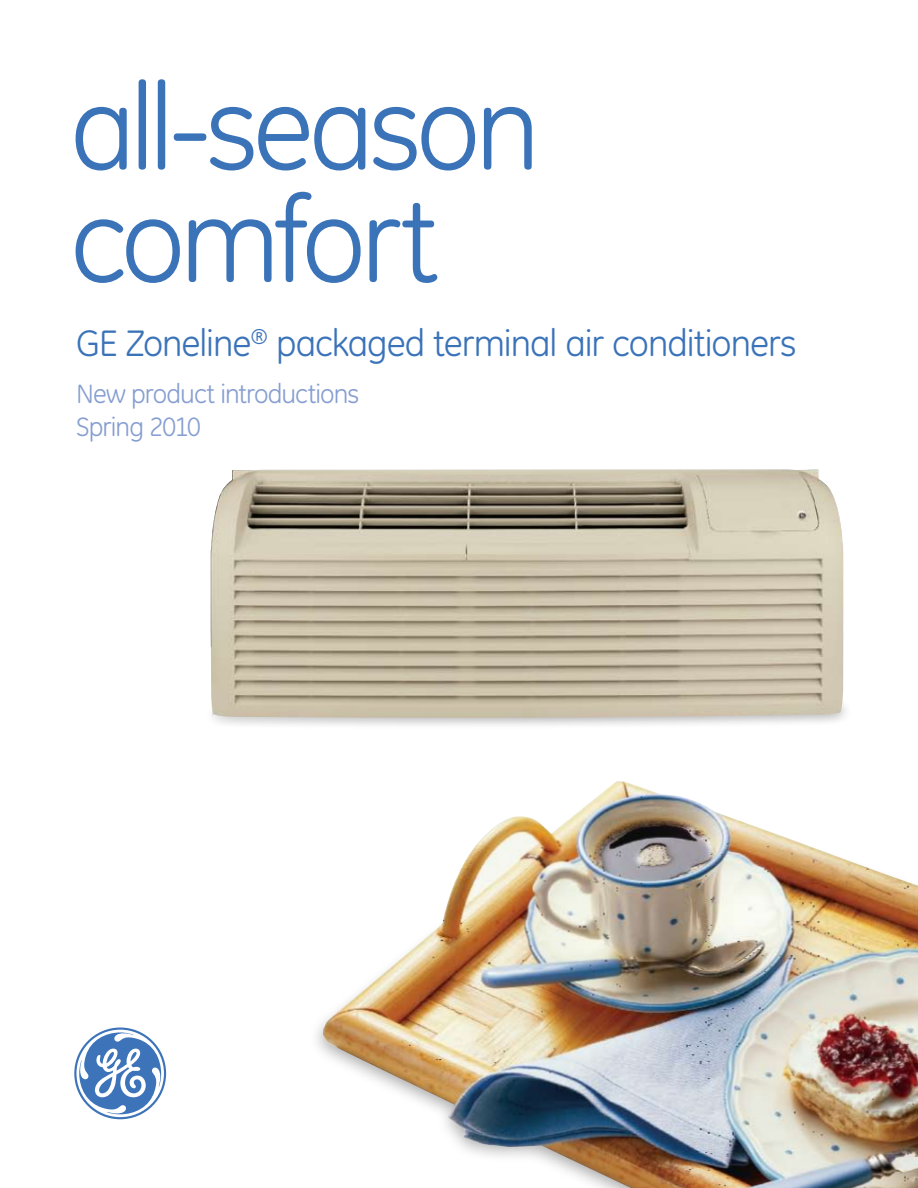
<style>
.page{position:relative;width:918px;height:1188px;background:#fff}
.page>*{position:absolute;margin:0;border:0;box-sizing:border-box;transform-origin:0 0}
.t1{font:120px/112.5px "GE Inspira";letter-spacing:-.045em;color:#3b73b9}
.t2{font:37.5px "GE Inspira";letter-spacing:-.03em;color:#3b73b9}
.t3{font:27px/33px "GE Inspira";letter-spacing:-.035em;color:#869ed1}
</style>
<div class="page">
<img style="left:323px;top:781px;width:595px;height:407px">
<svg style="left:74px;top:1028px;width:92px;height:91px"></svg>
<div style="left:205px;top:697px;width:648px;height:32px;background:#000;opacity:.4"></div>
<svg style="left:212px;top:718px;width:629px;height:5px;background:#dfdfdf"></svg>
<img style="left:211px;top:469px;width:632px;height:249px">
<h1 class="t1" style="left:70px;top:72px;width:472px">all-season comfort</h1>
<p class="t2" style="left:76px;top:322px;width:722px">GE Zoneline<sup>®</sup> packaged terminal air conditioners</p>
<p class="t3" style="left:76px;top:377px;width:285px">New product introductions<br>Spring 2010</p>
</div>
